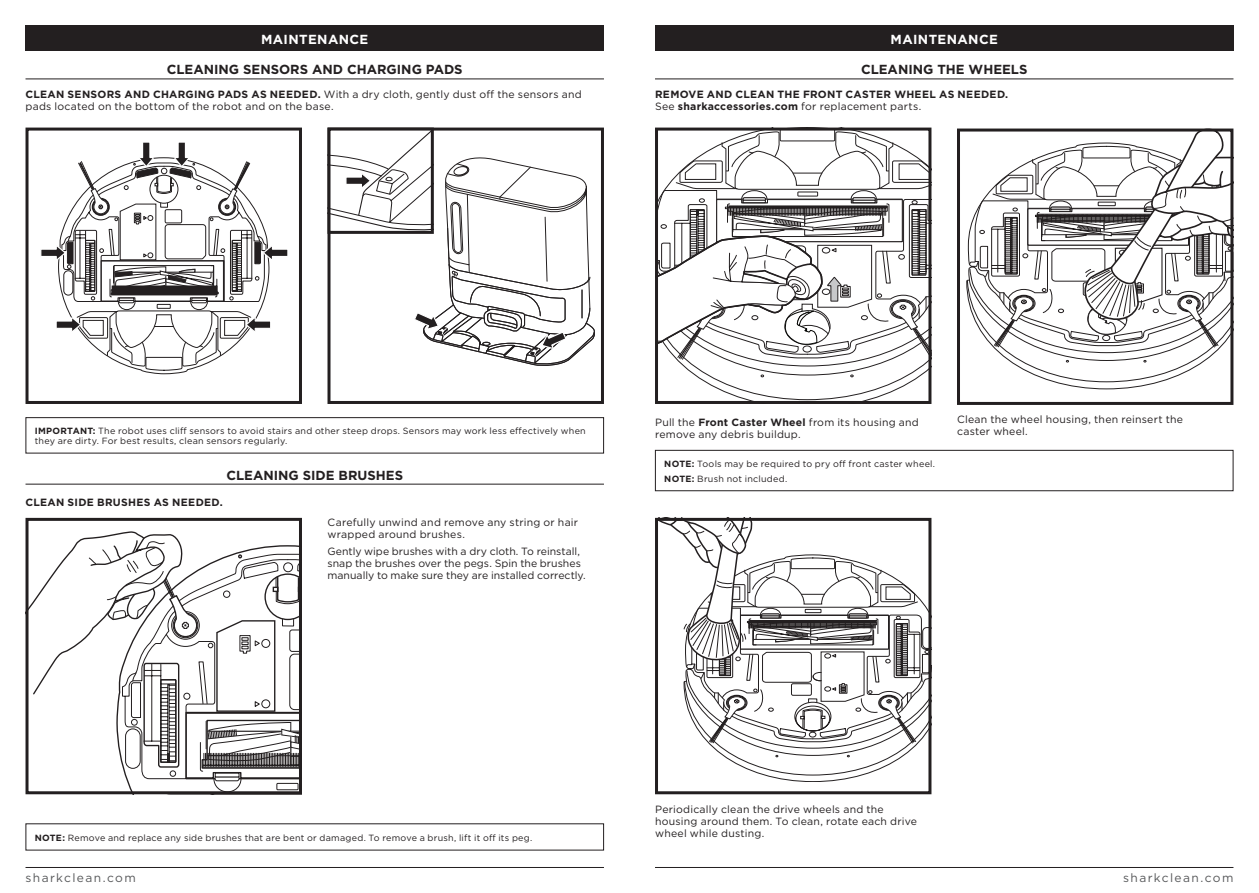
<style>
.page{position:relative;width:1259px;height:893px;background:#fff}
.page>*{position:absolute;margin:0;border:0;box-sizing:border-box;transform-origin:0 0}
.t1{font:700 13.2px "Gotham";color:#231f20}
.t2{font:700 13.2px "Gotham";letter-spacing:.03em;color:#fff}
.t3{font:12px "Gotham";letter-spacing:.115em;color:#57585a}
.t4{font:10.5px/12px "Gotham";letter-spacing:.015em;color:#231f20}
.t5{font:700 10.5px/12px "Gotham";letter-spacing:.025em;color:#231f20}
.t6{font:9px/10.5px "Gotham";letter-spacing:.025em;color:#231f20}
.s1{font-weight:700}
.s2{font-weight:400}
</style>
<div class="page">
<hr style="left:655px;top:867px;width:578px;height:1px;background:#231f20">
<hr style="left:26px;top:867px;width:578px;height:1px;background:#231f20">
<hr style="left:26px;top:79px;width:578px;height:1px;background:#231f20">
<hr style="left:26px;top:484px;width:578px;height:1px;background:#231f20">
<div style="left:26px;top:26px;width:578px;height:25px;background:#231f20"></div>
<div style="left:26px;top:128px;width:276px;height:276px;border:3px solid #231f20"></div>
<svg style="left:30px;top:531px;width:268px;height:259px"></svg>
<div style="left:26px;top:518px;width:276px;height:276px;border:3px solid #231f20"></div>
<div style="left:327px;top:128px;width:277px;height:276px;border:3px solid #231f20"></div>
<div style="left:26px;top:417px;width:578px;height:36px;border:1px solid #231f20"></div>
<hr style="left:655px;top:79px;width:578px;height:1px;background:#231f20">
<div style="left:655px;top:26px;width:578px;height:25px;background:#231f20"></div>
<svg style="left:41px;top:142px;width:247px;height:229px"></svg>
<svg style="left:327px;top:128px;width:268px;height:238px"></svg>
<div style="left:655px;top:450px;width:578px;height:41px;border:1px solid #231f20"></div>
<svg style="left:655px;top:131px;width:276px;height:273px"></svg>
<svg style="left:966px;top:133px;width:263px;height:256px"></svg>
<div style="left:957px;top:129px;width:276px;height:276px;border:3px solid #231f20"></div>
<svg style="left:660px;top:522px;width:267px;height:260px"></svg>
<div style="left:655px;top:518px;width:276px;height:276px;border:3px solid #231f20"></div>
<p class="t2" style="left:261px;top:30px;width:109px">MAINTENANCE</p>
<p class="t2" style="left:890px;top:30px;width:109px">MAINTENANCE</p>
<p class="t1" style="left:167px;top:61px;width:297px">CLEANING SENSORS AND CHARGING PADS</p>
<p class="t1" style="left:861px;top:61px;width:168px">CLEANING THE WHEELS</p>
<p class="t4" style="left:26px;top:88px;width:558px"><span class="s1">CLEAN SENSORS AND CHARGING PADS AS NEEDED.</span> With a dry cloth, gently dust off the sensors and pads located on the bottom of the robot and on the base.</p>
<p class="t5" style="left:655px;top:88px;width:355px">REMOVE AND CLEAN THE FRONT CASTER WHEEL AS NEEDED.<br><span class="s2">See</span> sharkaccessories.com <span class="s2">for replacement parts.</span></p>
<p class="t6" style="left:35px;top:425px;width:552px"><span class="s1">IMPORTANT:</span> The robot uses cliff sensors to avoid stairs and other steep drops. Sensors may work less effectively when they are dirty. For best results, clean sensors regularly.</p>
<p class="t1" style="left:226px;top:466px;width:178px">CLEANING SIDE BRUSHES</p>
<p class="t5" style="left:26px;top:496px;width:199px">CLEAN SIDE BRUSHES AS NEEDED.</p>
<p class="t4" style="left:327px;top:516px;width:252px">Carefully unwind and remove any string or hair wrapped around brushes.</p>
<p class="t4" style="left:327px;top:545px;width:260px">Gently wipe brushes with a dry cloth. To reinstall, snap the brushes over the pegs. Spin the brushes manually to make sure they are installed correctly.</p>
<p class="t4" style="left:655px;top:416px;width:265px">Pull the <span class="s1">Front Caster Wheel</span> from its housing and remove any debris buildup.</p>
<p class="t4" style="left:957px;top:413px;width:227px">Clean the wheel housing, then reinsert the caster wheel.</p>
<p class="t6" style="left:664px;top:456px;width:272px;line-height:14.7px"><span class="s1">NOTE:</span> Tools may be required to pry off front caster wheel.<br><span class="s1">NOTE:</span> Brush not included.</p>
<p class="t6" style="left:35px;top:832px;width:499px"><span class="s1">NOTE:</span> Remove and replace any side brushes that are bent or damaged. To remove a brush, lift it off its peg.</p>
<p class="t4" style="left:655px;top:803px;width:263px">Periodically clean the drive wheels and the housing around them. To clean, rotate each drive wheel while dusting.</p>
<p class="t3" style="left:26px;top:870px;width:112px">sharkclean.com</p>
<p class="t3" style="left:1123px;top:870px;width:112px">sharkclean.com</p>
</div>
